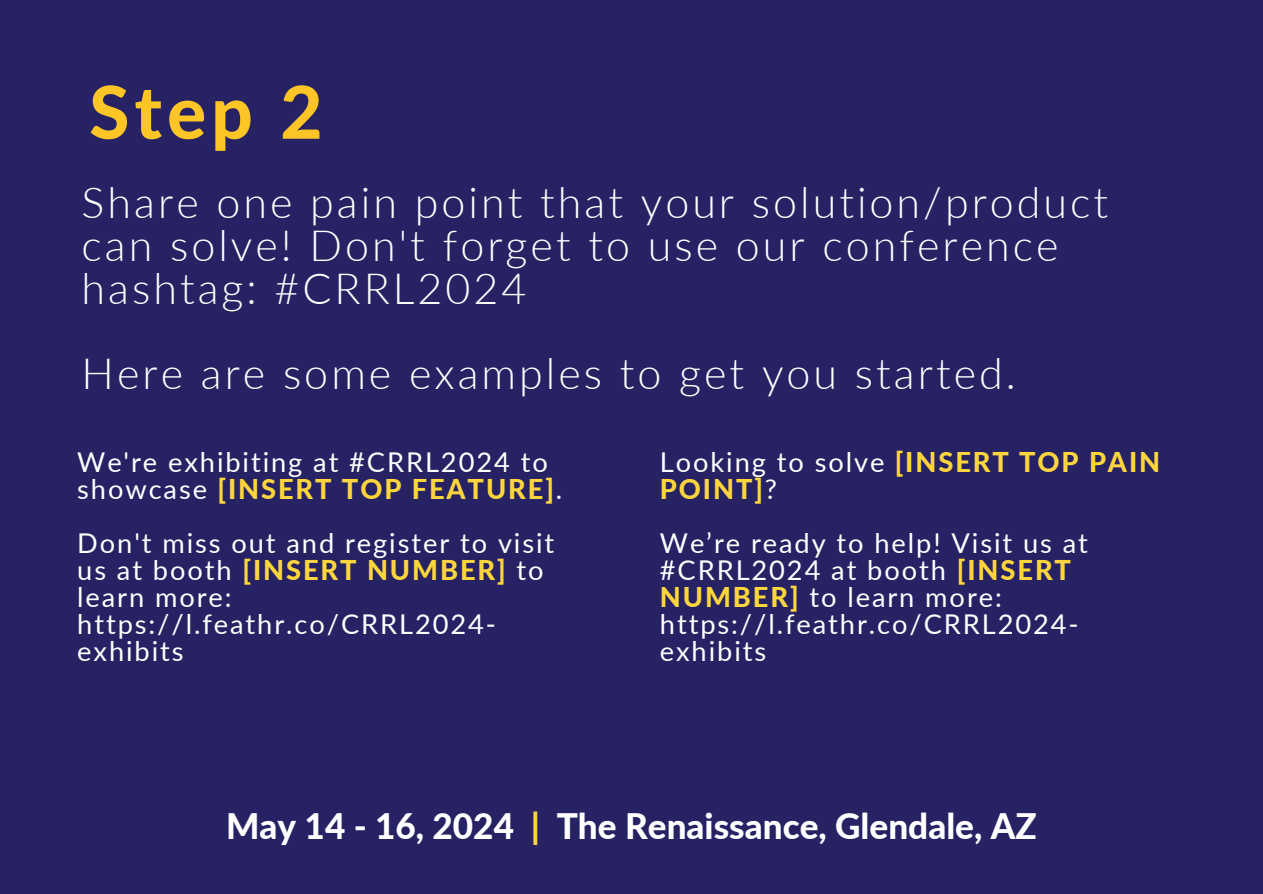
<style>
.page{position:relative;width:1263px;height:894px;background:#fff}
.page>*{position:absolute;margin:0;border:0;box-sizing:border-box;transform-origin:0 0}
.t1{font:800 72.75px "Lato";color:#fec526}
.t2{font:300 43.05px/42.8px "Lato";letter-spacing:.07em;color:#fff}
.t3{font:800 35.1px "Lato";color:#fff}
.t4{font:27.3px/27px "Lato";letter-spacing:.07em;color:#fff}
.t5{font:800 27.3px/27px "Lato";letter-spacing:.07em;color:#fdd63d}
.s1{font-weight:800;color:#fdd63d}
.s2{font-weight:400;color:#fff}
.s3{color:#fdd63d}
</style>
<div class="page">
<div style="left:0;top:0;width:1263px;height:893px;background:#272264"></div>
<h1 class="t1" style="left:89px;top:67px;width:235px">Step 2</h1>
<h2 class="t2" style="left:82px;top:180px;width:1028px">Share one pain point that your solution/product can solve! Don't forget to use our conference hashtag: #CRRL2024</h2>
<h2 class="t2" style="left:82px;top:351px;width:936px">Here are some examples to get you started.</h2>
<p class="t4" style="left:77px;top:448px;width:487px">We're exhibiting at #CRRL2024 to showcase <span class="s1">[INSERT TOP FEATURE]</span>.</p>
<p class="t4" style="left:77px;top:529px;width:479px">Don't miss out and register to visit us at booth <span class="s1">[INSERT NUMBER]</span> to learn more: https://l.feathr.co/CRRL2024- exhibits</p>
<p class="t5" style="left:660px;top:448px;width:502px"><span class="s2">Looking to solve</span> [INSERT TOP PAIN<br>POINT]<span class="s2">?</span></p>
<p class="t4" style="left:660px;top:529px;width:430px">We’re ready to help! Visit us at #CRRL2024 at booth <span class="s1">[INSERT<br>NUMBER]</span> to learn more: https://l.feathr.co/CRRL2024- exhibits</p>
<h3 class="t3" style="left:226px;top:803px;width:812px">May 14 - 16, 2024 <span class="s3">|</span> The Renaissance, Glendale, AZ</h3>
</div>
